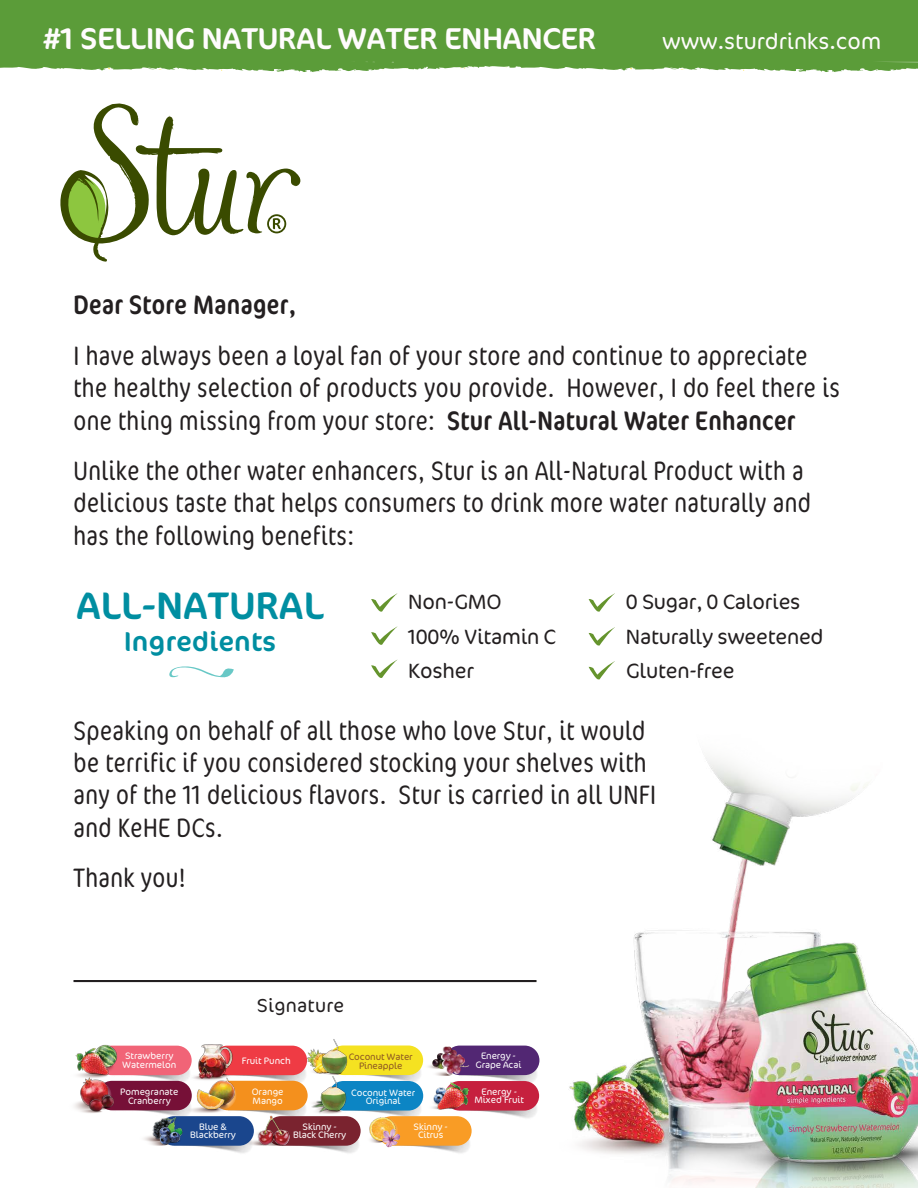
<style>
.page{position:relative;width:918px;height:1188px;background:#fff}
.page>*{position:absolute;margin:0;border:0;box-sizing:border-box;transform-origin:0 0}
.t1{font:38.55px "Cocon";letter-spacing:.01em;color:#008ea1}
.t2{font:30.3px "Cocon";color:#fffcfd}
.t3{font:27.45px "Cocon";letter-spacing:.01em;color:#008ea1}
.t4{font:300 condensed 27px/32.4px "Cocon";letter-spacing:.015em;color:#231f20}
.t5{font:condensed 27px "Cocon";letter-spacing:.015em;color:#231f20}
.t6{font:300 22.5px "Cocon";color:#fffcfd}
.t7{font:300 21px/34.5px "Cocon";letter-spacing:-.01em;color:#231f20}
.t8{font:300 19.05px "Cocon";letter-spacing:.015em;color:#231f20}
.t9{font:300 9.45px/8.6px "Cocon";color:#fff;text-align:center}
.t10{font:300 9.45px/8.6px "Cocon";letter-spacing:-.01em;color:#8d5724;text-align:center}
.s1{font-weight:400}
</style>
<div class="page">
<svg style="left:60px;top:103px;width:241px;height:159px"></svg>
<img style="left:267px;top:757px;width:651px;height:431px">
<svg style="left:169px;top:666px;width:65px;height:12px"></svg>
<svg style="left:371px;top:593px;width:27px;height:19px"></svg>
<svg style="left:371px;top:626px;width:27px;height:19px"></svg>
<svg style="left:371px;top:660px;width:26px;height:18px"></svg>
<svg style="left:589px;top:593px;width:26px;height:19px"></svg>
<svg style="left:589px;top:627px;width:26px;height:19px"></svg>
<svg style="left:589px;top:661px;width:26px;height:18px"></svg>
<hr style="left:74px;top:980px;width:463px;height:2px;background:#231f20">
<div style="left:0;top:0;width:918px;height:72px;background:#5b9c39"></div>
<svg style="left:460px;top:67px;width:7px;height:2px"></svg>
<img style="left:132px;top:1045px;width:48px;height:33px">
<div style="left:97px;top:1046px;width:95px;height:29px;background:#f16477;border-radius:15px"></div>
<img style="left:75px;top:1044px;width:57px;height:32px">
<img style="left:247px;top:1043px;width:69px;height:35px">
<div style="left:213px;top:1046px;width:94px;height:29px;background:#ef3b44;border-radius:15px"></div>
<img style="left:180px;top:1044px;width:67px;height:34px">
<img style="left:111px;top:1078px;width:72px;height:33px">
<div style="left:97px;top:1081px;width:95px;height:29px;background:#761037;border-radius:15px"></div>
<img style="left:74px;top:1073px;width:37px;height:37px">
<img style="left:79px;top:1088px;width:38px;height:25px">
<img style="left:247px;top:1078px;width:64px;height:36px">
<div style="left:213px;top:1081px;width:95px;height:29px;background:#f4901d;border-radius:15px"></div>
<img style="left:183px;top:1066px;width:64px;height:47px">
<img style="left:319px;top:1043px;width:113px;height:35px">
<div style="left:329px;top:1046px;width:94px;height:29px;background:#f5e221;border-radius:15px"></div>
<img style="left:303px;top:1044px;width:17px;height:35px">
<img style="left:320px;top:1038px;width:29px;height:40px">
<img style="left:435px;top:1043px;width:113px;height:35px">
<div style="left:445px;top:1046px;width:94px;height:29px;background:#522773;border-radius:15px"></div>
<svg style="left:419px;top:1063px;width:31px;height:6px"></svg>
<div style="left:427px;top:1070px;width:31px;height:6px;background:#fff;border-radius:50%"></div>
<img style="left:431px;top:1053px;width:9px;height:16px">
<img style="left:440px;top:1046px;width:29px;height:25px">
<img style="left:357px;top:1078px;width:66px;height:36px">
<div style="left:329px;top:1081px;width:94px;height:30px;background:#0c85c4;border-radius:15px"></div>
<svg style="left:303px;top:1089px;width:8px;height:24px"></svg>
<img style="left:311px;top:1078px;width:46px;height:36px">
<img style="left:474px;top:1078px;width:74px;height:47px">
<div style="left:445px;top:1081px;width:94px;height:30px;background:#c6203e;border-radius:15px"></div>
<div style="left:422px;top:1104px;width:29px;height:6px;background:#fff;border-radius:50%"></div>
<img style="left:423px;top:1071px;width:51px;height:43px">
<img style="left:369px;top:1114px;width:111px;height:47px">
<div style="left:377px;top:1116px;width:95px;height:30px;background:#f99c25;border-radius:15px"></div>
<img style="left:369px;top:1114px;width:31px;height:31px">
<img style="left:382px;top:1129px;width:18px;height:18px">
<img style="left:196px;top:1116px;width:58px;height:37px">
<div style="left:159px;top:1116px;width:95px;height:30px;background:#1a468d;border-radius:15px"></div>
<img style="left:133px;top:1100px;width:63px;height:46px">
<svg style="left:140px;top:1138px;width:35px;height:8px"></svg>
<svg style="left:137px;top:1136px;width:52px;height:8px"></svg>
<img style="left:158px;top:1121px;width:26px;height:25px">
<img style="left:267px;top:1114px;width:102px;height:47px">
<div style="left:266px;top:1116px;width:95px;height:30px;background:#7a232f;border-radius:15px"></div>
<div style="left:242px;top:1138px;width:54px;height:8px;background:#7a232f;border-radius:50%"></div>
<svg style="left:238px;top:1139px;width:38px;height:7px"></svg>
<img style="left:257px;top:1116px;width:36px;height:30px">
<p class="t2" style="left:43px;top:21px;width:554px">#1 SELLING NATURAL WATER ENHANCER</p>
<p class="t6" style="left:662px;top:28px;width:220px">www.sturdrinks.com</p>
<p class="t5" style="left:74px;top:290px;width:224px">Dear Store Manager,</p>
<p class="t4" style="left:74px;top:341px;width:768px">I have always been a loyal fan of your store and continue to appreciate the healthy selection of products you provide. However, I do feel there is one thing missing from your store: <span class="s1">Stur All-Natural Water Enhancer</span></p>
<p class="t4" style="left:74px;top:456px;width:739px">Unlike the other water enhancers, Stur is an All-Natural Product with a delicious taste that helps consumers to drink more water naturally and has the following benefits:</p>
<h1 class="t1" style="left:76px;top:583px;width:249px">ALL-NATURAL</h1>
<p class="t3" style="left:124px;top:626px;width:153px">Ingredients</p>
<p class="t7" style="left:408px;top:585px;width:149px">Non-GMO<br>100% Vitamin C<br>Kosher</p>
<p class="t7" style="left:626px;top:585px;width:199px">0 Sugar, 0 Calories<br>Naturally sweetened<br>Gluten-free</p>
<p class="t4" style="left:74px;top:715px;width:584px">Speaking on behalf of all those who love Stur, it would be terrific if you considered stocking your shelves with any of the 11 delicious flavors. Stur is carried in all UNFI and KeHE DCs.</p>
<p class="t4" style="left:74px;top:863px;width:114px">Thank you!</p>
<p class="t8" style="left:257px;top:994px;width:89px">Signature</p>
<p class="t9" style="left:122px;top:1052px;width:56px">Strawberry<br>Watermelon</p>
<p class="t9" style="left:242px;top:1056px;width:51px">Fruit Punch</p>
<p class="t9" style="left:120px;top:1088px;width:60px">Pomegranate<br>Cranberry</p>
<p class="t9" style="left:252px;top:1088px;width:33px;text-align:left">Orange<br>Mango</p>
<p class="t10" style="left:349px;top:1053px;width:65px">Coconut Water<br>Pineapple</p>
<p class="t9" style="left:476px;top:1052px;width:47px">Energy -<br>Grape Acai</p>
<p class="t9" style="left:351px;top:1088px;width:65px">Coconut Water<br>Original</p>
<p class="t9" style="left:474px;top:1087px;width:51px">Energy -<br>Mixed Fruit</p>
<p class="t9" style="left:414px;top:1123px;width:36px">Skinny -<br>Citrus</p>
<p class="t9" style="left:190px;top:1123px;width:47px">Blue &amp;<br>Blackberry</p>
<p class="t9" style="left:293px;top:1123px;width:55px">Skinny -<br>Black Cherry</p>
</div>
